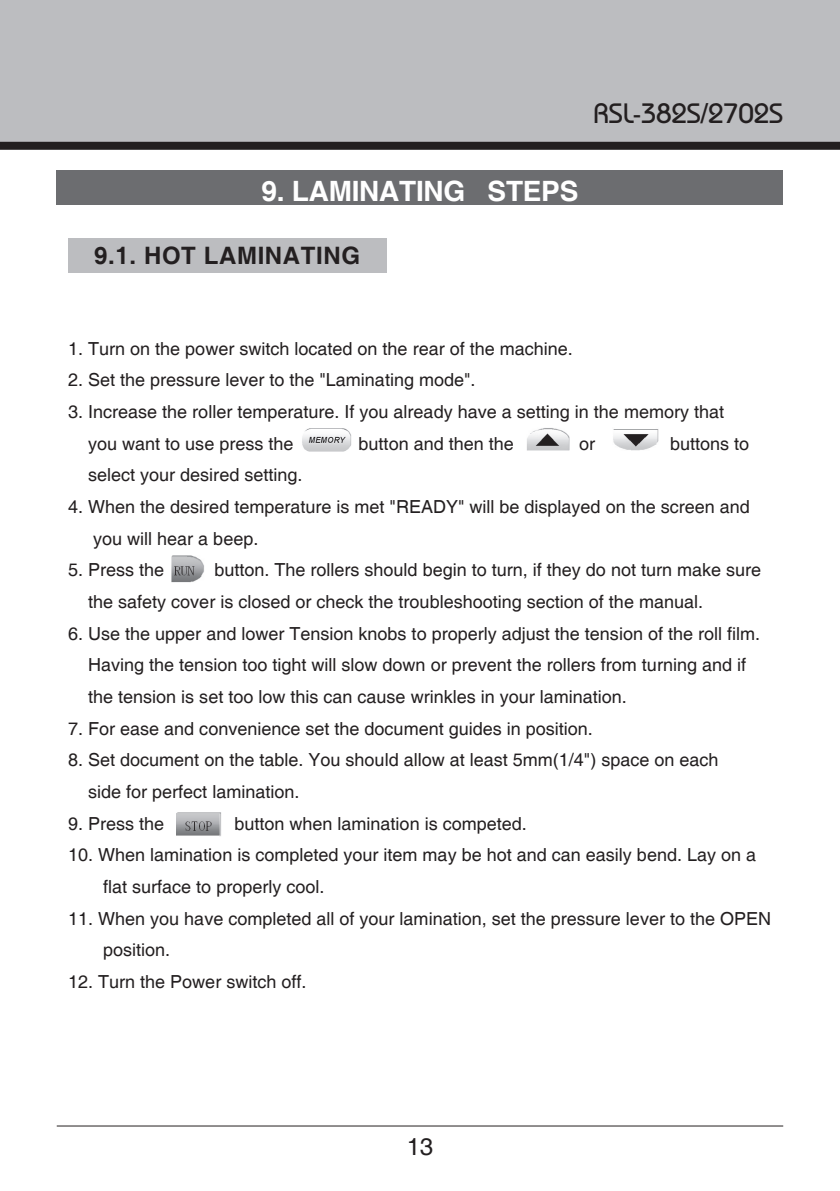
<style>
.page{position:relative;width:840px;height:1191px;background:#fff}
.page>*{position:absolute;margin:0;border:0;box-sizing:border-box;transform-origin:0 0}
.t1{font:700 28px "Helvetica";letter-spacing:-.01em;color:#fff}
.t2{font:500 28px "Bauhaus Std";letter-spacing:-.01em;color:#231f20}
.t3{font:700 24px "Helvetica";letter-spacing:.025em;color:#231f20}
.t4{font:24px "Helvetica";color:#231f20}
.t5{font:18px/31.6px "Helvetica";color:#231f20}
</style>
<div class="page">
<div style="left:0;top:0;width:839px;height:142px;background:#bcbdc0"></div>
<div style="left:0;top:142px;width:839px;height:8px;background:#231f20"></div>
<hr style="left:57px;top:1125px;width:725px;height:1px;background:#231f20">
<div style="left:68px;top:238px;width:318px;height:34px;background:#bcbdc0"></div>
<div style="left:57px;top:170px;width:725px;height:34px;background:#6c6d70"></div>
<img style="left:302px;top:428px;width:50px;height:23px">
<img style="left:527px;top:428px;width:42px;height:23px">
<img style="left:613px;top:429px;width:45px;height:21px">
<img style="left:172px;top:555px;width:32px;height:28px">
<img style="left:177px;top:812px;width:44px;height:24px">
<h1 class="t2" style="left:593px;top:96px;width:191px">RSL-382S/2702S</h1>
<h1 class="t1" style="left:261px;top:174px;width:318px">9. LAMINATING STEPS</h1>
<h2 class="t3" style="left:94px;top:240px;width:267px">9.1. HOT LAMINATING</h2>
<p class="t5" style="left:68px;top:333px;width:506px">1. Turn on the power switch located on the rear of the machine.</p>
<p class="t5" style="left:68px;top:365px;width:408px">2. Set the pressure lever to the "Laminating mode".</p>
<p class="t5" style="left:88px;top:396px;width:637px;text-indent:-20px">3. Increase the roller temperature. If you already have a setting in the memory that you want to use press the</p>
<p class="t5" style="left:358px;top:428px;width:157px">button and then the</p>
<p class="t5" style="left:578px;top:428px;width:18px">or</p>
<p class="t5" style="left:669px;top:428px;width:81px">buttons to</p>
<p class="t5" style="left:88px;top:460px;width:216px">select your desired setting.</p>
<p class="t5" style="left:93px;top:491px;width:658px;text-indent:-25px">4. When the desired temperature is met "READY" will be displayed on the screen and you will hear a beep.</p>
<p class="t5" style="left:68px;top:555px;width:98px">5. Press the</p>
<p class="t5" style="left:88px;top:555px;width:674px;text-indent:126px">button. The rollers should begin to turn, if they do not turn make sure the safety cover is closed or check the troubleshooting section of the manual.</p>
<p class="t5" style="left:88px;top:618px;width:673px;text-indent:-20px">6. Use the upper and lower Tension knobs to properly adjust the tension of the roll film.<br>Having the tension too tight will slow down or prevent the rollers from turning and if the tension is set too low this can cause wrinkles in your lamination.</p>
<p class="t5" style="left:68px;top:713px;width:526px">7. For ease and convenience set the document guides in position.</p>
<p class="t5" style="left:88px;top:745px;width:631px;text-indent:-20px">8. Set document on the table. You should allow at least 5mm(1/4") space on each side for perfect lamination.</p>
<p class="t5" style="left:68px;top:808px;width:98px">9. Press the</p>
<p class="t5" style="left:234px;top:808px;width:294px">button when lamination is competed.</p>
<p class="t5" style="left:103px;top:840px;width:654px;text-indent:-35px">10. When lamination is completed your item may be hot and can easily bend. Lay on a flat surface to properly cool.</p>
<p class="t5" style="left:103px;top:903px;width:669px;text-indent:-35px">11. When you have completed all of your lamination, set the pressure lever to the OPEN position.</p>
<p class="t5" style="left:68px;top:966px;width:240px">12. Turn the Power switch off.</p>
<h2 class="t4" style="left:406px;top:1132px;width:28px">13</h2>
</div>
